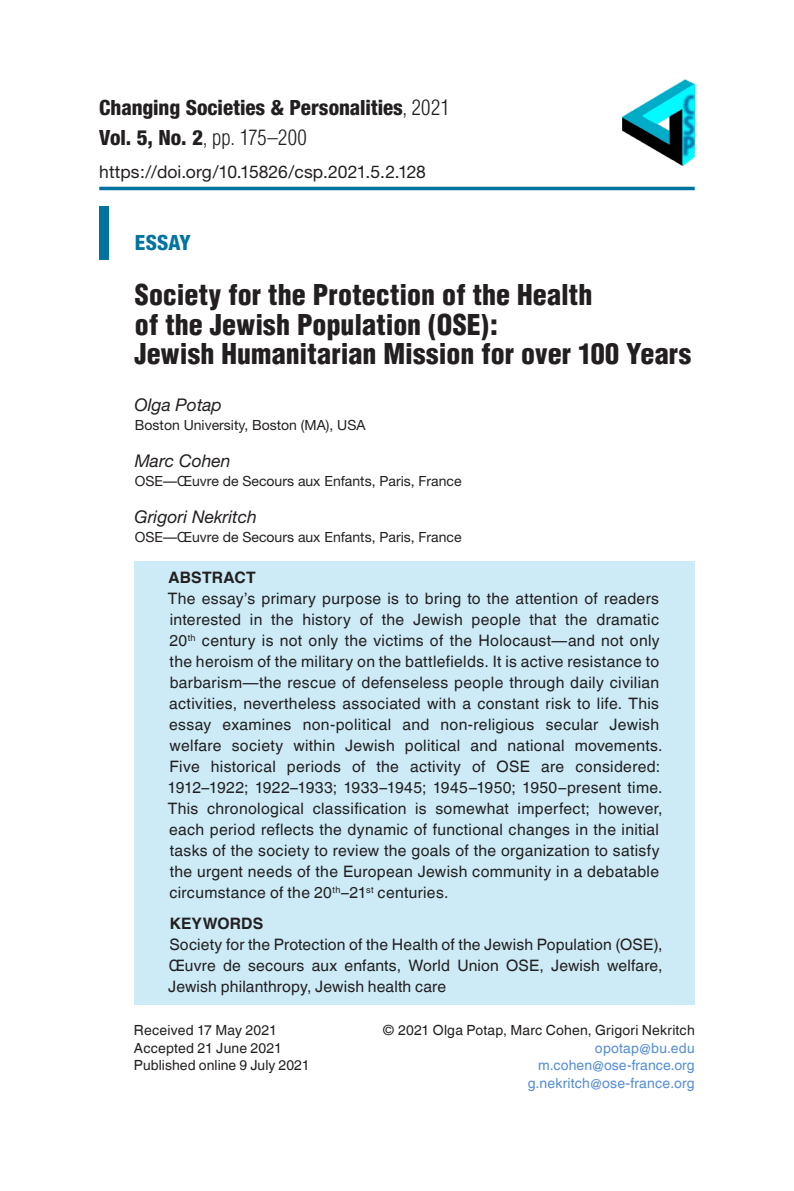
<style>
.page{position:relative;width:794px;height:1191px;background:#fff}
.page>*{position:absolute;margin:0;border:0;box-sizing:border-box;transform-origin:0 0}
.t1{font:900 condensed 28px/29.8px "Helvetica";letter-spacing:.005em;color:#231f20}
.t2{font:800 condensed 21px "Helvetica Neue";color:#231f20}
.t3{font:300 condensed 21px "Helvetica";color:#231f20}
.t4{font:800 condensed 21px "Helvetica Neue";letter-spacing:.005em;color:#0073a1}
.t5{font:17.5px "Helvetica Neue";letter-spacing:.005em;color:#231f20}
.t6{font:italic 17.5px "Helvetica Neue";color:#231f20}
.t7{font:15.75px/21px "Helvetica World";letter-spacing:.02em;color:#231f20}
.t8{font:700 15.75px "Helvetica World";letter-spacing:.015em;color:#231f20}
.t9{font:14px "Helvetica Neue";color:#231f20}
.t10{font:14px "Helvetica World";letter-spacing:.015em;color:#231f20}
.t11{font:14px/17.5px "Helvetica World";letter-spacing:.015em;color:#548dd4;text-align:right}
.s1{font-family:"Helvetica";font-weight:300}
.s2{font-family:"Helvetica Neue";font-weight:800}
</style>
<div class="page">
<hr style="left:99px;top:187px;width:595px;height:3px;background:#0073a1">
<div style="left:99px;top:207px;width:10px;height:53px;background:#0073a1"></div>
<img style="left:622px;top:80px;width:72px;height:85px">
<div style="left:134px;top:562px;width:560px;height:443px;background:#ccebf7"></div>
<h2 class="t2" style="left:99px;top:95px;width:352px">Changing Societies &amp; Personalities<span class="s1">, 2021</span></h2>
<h2 class="t3" style="left:99px;top:124px;width:209px"><span class="s2">Vol. 5, No. 2</span>, pp. 175–200</h2>
<p class="t5" style="left:99px;top:161px;width:328px">https://doi.org/10.15826/csp.2021.5.2.128</p>
<h2 class="t4" style="left:135px;top:230px;width:57px">ESSAY</h2>
<h1 class="t1" style="left:134px;top:279px;width:558px">Society for the Protection of the Health<br>of the Jewish Population (OSE):<br>Jewish Humanitarian Mission for over 100 Years</h1>
<p class="t6" style="left:134px;top:394px;width:89px">Olga Potap</p>
<p class="t9" style="left:135px;top:417px;width:232px">Boston University, Boston (MA), USA</p>
<p class="t6" style="left:135px;top:450px;width:97px">Marc Cohen</p>
<p class="t9" style="left:135px;top:473px;width:328px">OSE—Œuvre de Secours aux Enfants, Paris, France</p>
<p class="t6" style="left:134px;top:506px;width:124px">Grigori Nekritch</p>
<p class="t9" style="left:135px;top:529px;width:328px">OSE—Œuvre de Secours aux Enfants, Paris, France</p>
<p class="t8" style="left:169px;top:568px;width:88px">ABSTRACT</p>
<p class="t7" style="left:167px;top:588px;width:496px">The essay’s primary purpose is to bring to the attention of readers interested in the history of the Jewish people that the dramatic 20<sup>th</sup> century is not only the victims of the Holocaust—and not only the heroism of the military on the battlefields. It is active resistance to barbarism—the rescue of defenseless people through daily civilian activities, nevertheless associated with a constant risk to life. This essay examines non-political and non-religious secular Jewish welfare society within Jewish political and national movements.<br>Five historical periods of the activity of OSE are considered:<br>1912–1922; 1922–1933; 1933–1945; 1945–1950; 1950–present time.<br>This chronological classification is somewhat imperfect; however, each period reflects the dynamic of functional changes in the initial tasks of the society to review the goals of the organization to satisfy the urgent needs of the European Jewish community in a debatable circumstance of the 20<sup>th</sup>–21<sup>st</sup> centuries.</p>
<p class="t8" style="left:170px;top:914px;width:95px">KEYWORDS</p>
<p class="t7" style="left:168px;top:934px;width:496px;text-align:justify">Society for the Protection of the Health of the Jewish Population (OSE), Œuvre de secours aux enfants, World Union OSE, Jewish welfare, Jewish philanthropy, Jewish health care</p>
<p class="t10" style="left:134px;top:1022px;width:144px">Received 17 May 2021</p>
<p class="t10" style="left:382px;top:1022px;width:313px">© 2021 Olga Potap, Marc Cohen, Grigori Nekritch</p>
<p class="t10" style="left:134px;top:1039px;width:149px">Accepted 21 June 2021</p>
<p class="t11" style="left:595px;top:1039px;width:101px">opotap@bu.edu</p>
<p class="t10" style="left:134px;top:1057px;width:177px">Published online 9 July 2021</p>
<p class="t11" style="left:528px;top:1056px;width:168px">m.cohen@ose-france.org g.nekritch@ose-france.org</p>
</div>
